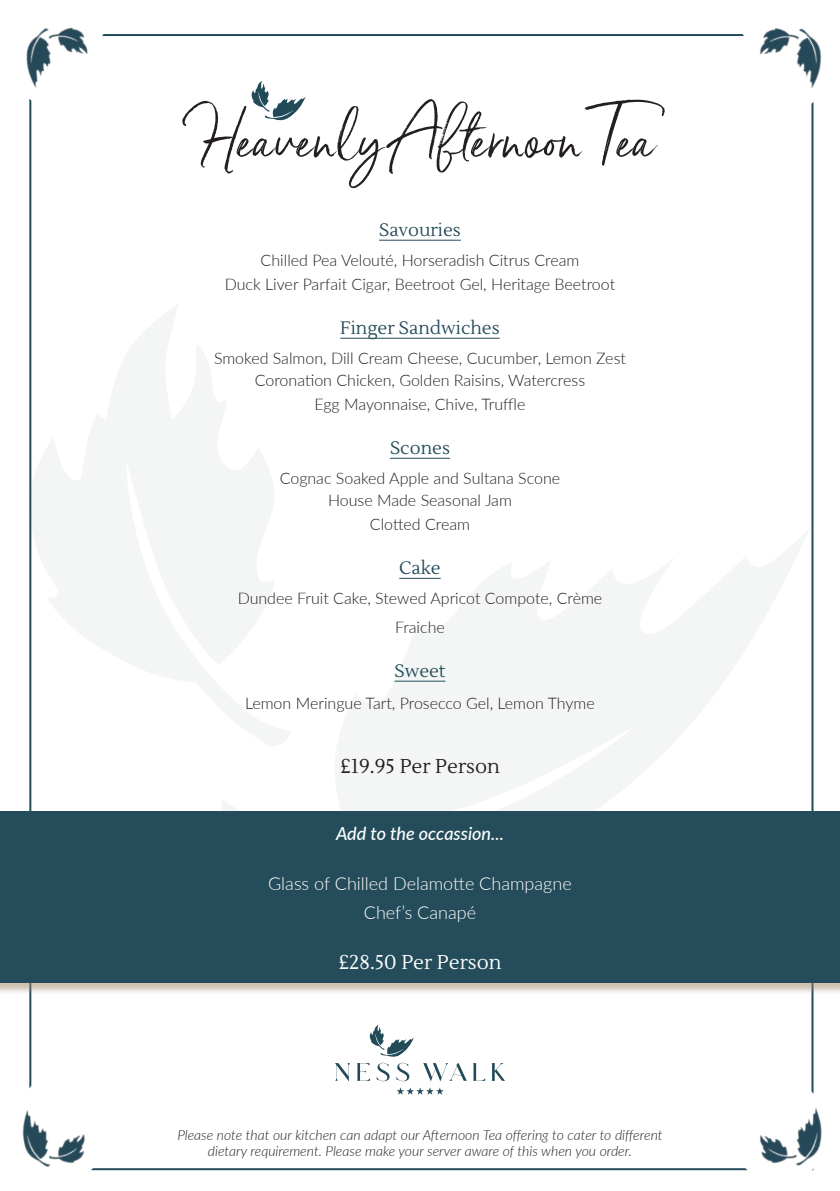
<style>
.page{position:relative;width:840px;height:1191px;background:#fff}
.page>*{position:absolute;margin:0;border:0;box-sizing:border-box;transform-origin:0 0}
.t1{font:68px "Serendipity";color:#231f20}
.t2{font:20px "Lustria";color:#231f20}
.t3{font:20px "Lustria";color:#fff}
.t4{font:300 18px "Lato";color:#fff}
.Paragraph_Style_1{font:18px "Lustria";color:#244c5a}
.t5{font:italic 500 18px "Lato";color:#fff}
.t6{font:300 16px/28.8px "Lato";color:#231f20;text-align:center}
.t7{font:italic 300 14px/16.8px "Lato";color:#231f20;text-align:center}
</style>
<div class="page">
<svg style="left:222px;top:531px;width:586px;height:279px"></svg>
<svg style="left:32px;top:304px;width:259px;height:443px"></svg>
<svg style="left:251px;top:81px;width:54px;height:39px"></svg>
<svg style="left:396px;top:1087px;width:47px;height:7px"></svg>
<svg style="left:335px;top:1063px;width:15px;height:18px"></svg>
<svg style="left:423px;top:1063px;width:43px;height:18px"></svg>
<svg style="left:473px;top:1063px;width:12px;height:17px"></svg>
<svg style="left:491px;top:1063px;width:13px;height:17px"></svg>
<svg style="left:357px;top:1024px;width:57px;height:57px"></svg>
<hr style="left:379px;top:240px;width:81px;height:1px;background:#244c5a">
<hr style="left:340px;top:338px;width:159px;height:1px;background:#244c5a">
<hr style="left:390px;top:458px;width:59px;height:1px;background:#244c5a">
<hr style="left:399px;top:578px;width:41px;height:1px;background:#244c5a">
<hr style="left:394px;top:681px;width:51px;height:1px;background:#244c5a">
<img style="left:22px;top:1084px;width:85px;height:87px">
<img style="left:732px;top:1083px;width:90px;height:88px">
<div style="left:0;top:811px;width:839px;height:184px;background:#a38968;opacity:.53"></div>
<div style="left:0;top:810px;width:839px;height:172px;background:#244c5a"></div>
<img style="left:26px;top:27px;width:80px;height:84px">
<img style="left:739px;top:28px;width:83px;height:83px">
<p class="t1" style="left:188px;top:96px;width:481px">Heavenly Afternoon Tea</p>
<p class="Paragraph_Style_1" style="left:379px;top:219px;width:83px">Savouries</p>
<p class="t6" style="left:260px;top:245px;width:320px">Chilled Pea Velouté, Horseradish Citrus Cream</p>
<p class="t6" style="left:225px;top:269px;width:391px">Duck Liver Parfait Cigar, Beetroot Gel, Heritage Beetroot</p>
<p class="Paragraph_Style_1" style="left:340px;top:317px;width:161px">Finger Sandwiches</p>
<p class="t6" style="left:214px;top:343px;width:413px">Smoked Salmon, Dill Cream Cheese, Cucumber, Lemon Zest</p>
<p class="t6" style="left:255px;top:365px;width:331px">Coronation Chicken, Golden Raisins, Watercress</p>
<p class="t6" style="left:314px;top:389px;width:212px">Egg Mayonnaise, Chive, Truffle</p>
<p class="Paragraph_Style_1" style="left:390px;top:437px;width:61px">Scones</p>
<p class="t6" style="left:279px;top:463px;width:282px">Cognac Soaked Apple and Sultana Scone</p>
<p class="t6" style="left:328px;top:485px;width:185px">House Made Seasonal Jam</p>
<p class="t6" style="left:369px;top:509px;width:102px">Clotted Cream</p>
<p class="Paragraph_Style_1" style="left:399px;top:557px;width:43px">Cake</p>
<p class="t6" style="left:237px;top:583px;width:366px">Dundee Fruit Cake, Stewed Apricot Compote, Crème<br>Fraiche</p>
<p class="Paragraph_Style_1" style="left:394px;top:660px;width:52px">Sweet</p>
<p class="t6" style="left:245px;top:688px;width:351px">Lemon Meringue Tart, Prosecco Gel, Lemon Thyme</p>
<p class="t2" style="left:340px;top:754px;width:161px">£19.95 Per Person</p>
<p class="t5" style="left:336px;top:820px;width:169px">Add to the occassion...</p>
<p class="t4" style="left:268px;top:871px;width:305px">Glass of Chilled Delamotte Champagne</p>
<p class="t4" style="left:363px;top:900px;width:114px">Chef’s Canapé</p>
<p class="t3" style="left:338px;top:949px;width:165px">£28.50 Per Person</p>
<p class="t7" style="left:177px;top:1125px;width:486px">Please note that our kitchen can adapt our Afternoon Tea offering to cater to different dietary requirement. Please make your server aware of this when you order.</p>
</div>
